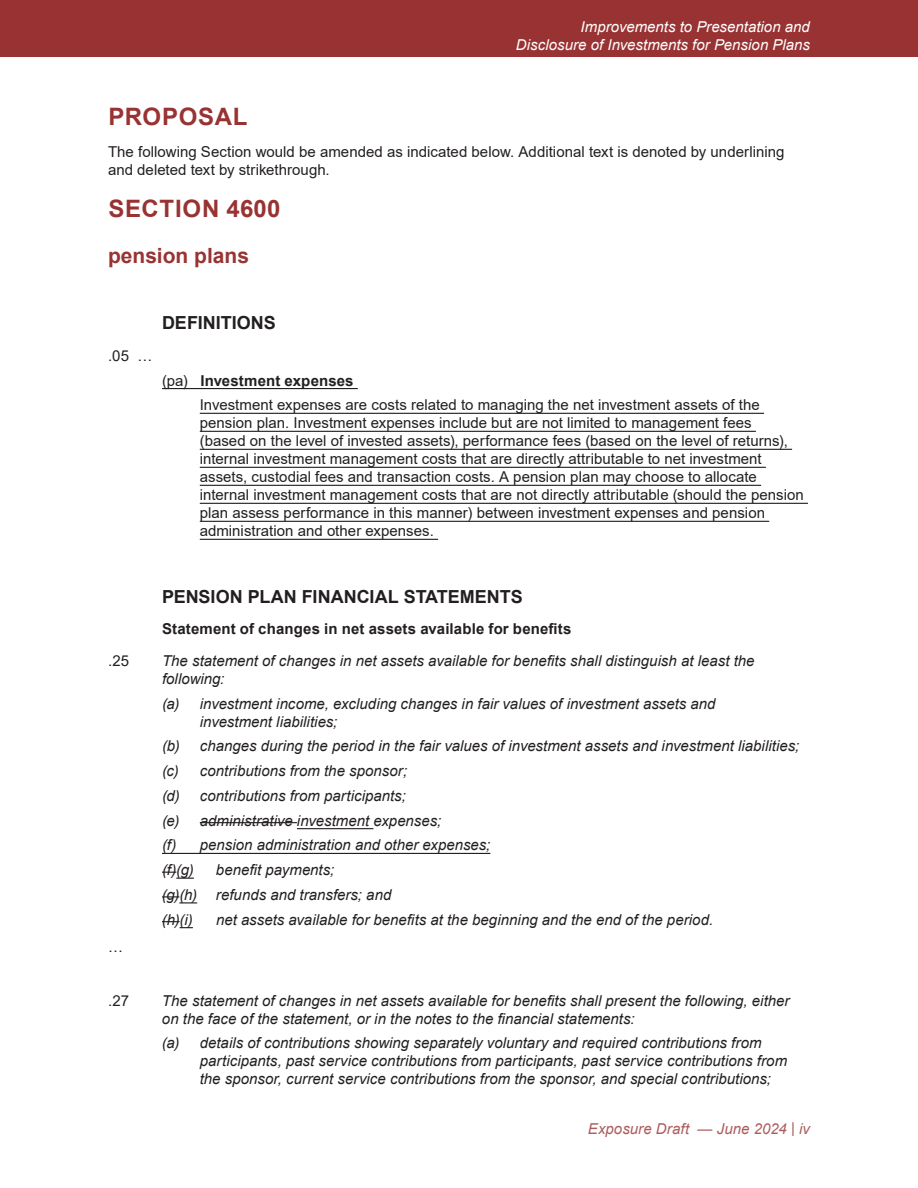
<style>
.page{position:relative;width:918px;height:1188px;background:#fff}
.page>*{position:absolute;margin:0;border:0;box-sizing:border-box;transform-origin:0 0}
.t1{font:700 24px "Arial";letter-spacing:.025em;color:#933}
.t2{font:700 21px "Arial";color:#933}
.t3{font:700 18px "Arial";color:#231f20}
.t4{font:italic 15px/18px "Arial";color:#231f20}
.t5{font:15px/18px "Arial";letter-spacing:.005em;color:#231f20}
.t6{font:700 15px "Arial";letter-spacing:.01em;color:#231f20}
.t7{font:italic 15px/18px "Arial";color:#fff;text-align:right}
.t8{font:italic 15px "Arial";letter-spacing:.005em;color:#ad5c5c}
.s1{font-weight:400}
</style>
<div class="page">
<div style="left:0;top:0;width:918px;height:57px;background:#933"></div>
<hr style="left:162px;top:388px;width:196px;height:1px;background:#231f20">
<hr style="left:200px;top:413px;width:564px;height:1px;background:#231f20">
<hr style="left:200px;top:431px;width:556px;height:1px;background:#231f20">
<hr style="left:200px;top:449px;width:592px;height:1px;background:#231f20">
<hr style="left:200px;top:467px;width:566px;height:1px;background:#231f20">
<hr style="left:200px;top:485px;width:561px;height:1px;background:#231f20">
<hr style="left:200px;top:503px;width:608px;height:1px;background:#231f20">
<hr style="left:200px;top:521px;width:569px;height:1px;background:#231f20">
<hr style="left:200px;top:539px;width:238px;height:1px;background:#231f20">
<hr style="left:297px;top:828px;width:76px;height:1px;background:#231f20">
<hr style="left:162px;top:853px;width:328px;height:1px;background:#231f20">
<hr style="left:200px;top:822px;width:97px;height:1px;background:#231f20">
<svg style="left:162px;top:872px;width:32px;height:7px"></svg>
<svg style="left:162px;top:896px;width:35px;height:7px"></svg>
<svg style="left:162px;top:921px;width:31px;height:7px"></svg>
<p class="t7" style="left:516px;top:17px;width:296px">Improvements to Presentation and<br>Disclosure of Investments for Pension Plans</p>
<h2 class="t1" style="left:108px;top:100px;width:141px">PROPOSAL</h2>
<p class="t5" style="left:108px;top:143px;width:678px">The following Section would be amended as indicated below. Additional text is denoted by underlining and deleted text by strikethrough.</p>
<h2 class="t1" style="left:108px;top:192px;width:174px">SECTION 4600</h2>
<h3 class="t2" style="left:108px;top:241px;width:143px">pension plans</h3>
<p class="t5" style="left:108px;top:346px;width:46px">.05 …</p>
<h4 class="t3" style="left:162px;top:310px;width:115px">DEFINITIONS</h4>
<p class="t6" style="left:162px;top:370px;width:193px"><span class="s1">(pa)</span> Investment expenses</p>
<p class="t5" style="left:200px;top:396px;width:606px">Investment expenses are costs related to managing the net investment assets of the pension plan. Investment expenses include but are not limited to management fees<br>(based on the level of invested assets), performance fees (based on the level of returns), internal investment management costs that are directly attributable to net investment assets, custodial fees and transaction costs. A pension plan may choose to allocate internal investment management costs that are not directly attributable (should the pension plan assess performance in this manner) between investment expenses and pension administration and other expenses.</p>
<h4 class="t3" style="left:162px;top:584px;width:362px">PENSION PLAN FINANCIAL STATEMENTS</h4>
<h5 class="t6" style="left:162px;top:619px;width:411px">Statement of changes in net assets available for benefits</h5>
<p class="t5" style="left:108px;top:652px;width:23px">.25</p>
<p class="t4" style="left:162px;top:652px;width:594px">The statement of changes in net assets available for benefits shall distinguish at least the following:</p>
<p class="t4" style="left:200px;top:695px;width:517px;text-indent:-38px">(a) investment income, excluding changes in fair values of investment assets and investment liabilities;</p>
<p class="t4" style="left:162px;top:737px;width:639px">(b) changes during the period in the fair values of investment assets and investment liabilities;</p>
<p class="t4" style="left:162px;top:762px;width:247px">(c) contributions from the sponsor;</p>
<p class="t4" style="left:162px;top:787px;width:245px">(d) contributions from participants;</p>
<p class="t4" style="left:162px;top:812px;width:281px">(e) administrative investment expenses;</p>
<p class="t4" style="left:162px;top:836px;width:330px">(f) pension administration and other expenses;</p>
<p class="t4" style="left:162px;top:861px;width:33px">(f)(g)</p>
<p class="t4" style="left:216px;top:861px;width:120px">benefit payments;</p>
<p class="t4" style="left:162px;top:886px;width:37px">(g)(h)</p>
<p class="t4" style="left:216px;top:886px;width:177px">refunds and transfers; and</p>
<p class="t4" style="left:162px;top:911px;width:32px">(h)(i)</p>
<p class="t4" style="left:216px;top:911px;width:499px">net assets available for benefits at the beginning and the end of the period.</p>
<p class="t5" style="left:108px;top:937px;width:16px">…</p>
<p class="t5" style="left:108px;top:991px;width:23px">.27</p>
<p class="t4" style="left:162px;top:992px;width:629px">The statement of changes in net assets available for benefits shall present the following, either on the face of the statement, or in the notes to the financial statements:</p>
<p class="t4" style="left:200px;top:1034px;width:589px;text-indent:-38px">(a) details of contributions showing separately voluntary and required contributions from participants, past service contributions from participants, past service contributions from the sponsor, current service contributions from the sponsor, and special contributions;</p>
<p class="t8" style="left:588px;top:1119px;width:224px">Exposure Draft — June 2024 | iv</p>
</div>
